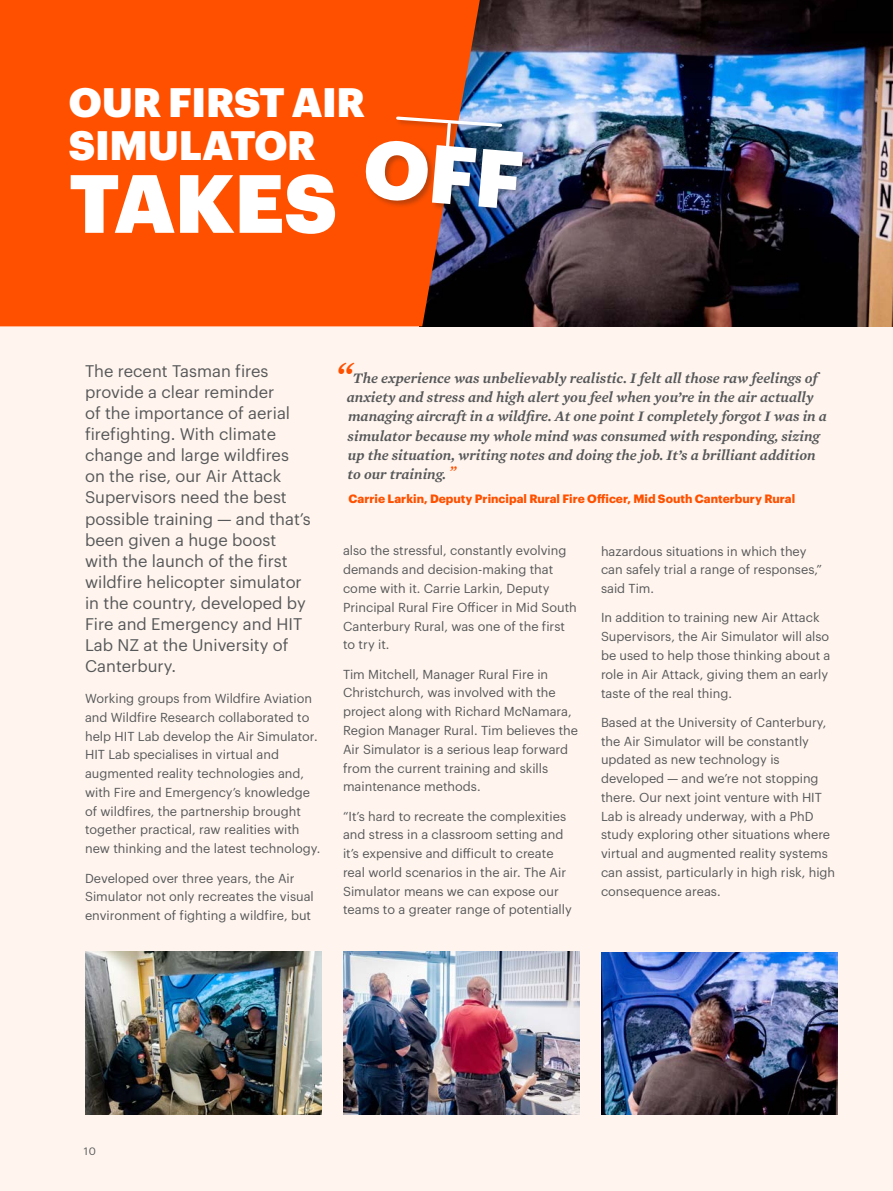
<style>
.page{position:relative;width:893px;height:1191px;background:#fff5ee}
.page>*{position:absolute;margin:0;border:0;box-sizing:border-box;transform-origin:0 0}
.Header_2{font:900 80.55px "Graphik";letter-spacing:-.005em;color:#fff}
.Header_2-2{font:900 40.35px/43px "Graphik";letter-spacing:-.005em;color:#fff}
.t1{font:italic 600 35.55px "Mercury Text G1";color:#ff5000}
.Story_intro{font:16.5px/21px "Graphik";color:#57585a}
.t2{font:italic 600 14.85px/19.4px "Mercury Text G1";color:#57585a}
.Copy{font:12.75px/18.8px "Graphik";color:#57585a}
.t3{font:700 11.85px "Graphik";color:#ff5000}
.t4{font:10.5px "Graphik";color:#57585a}
</style>
<div class="page">
<img style="left:480px;top:0;width:413px;height:326px">
<div style="left:0;top:0;width:480px;height:326px;background:#ff5000"></div>
<img style="left:85px;top:951px;width:237px;height:163px">
<img style="left:601px;top:952px;width:237px;height:162px">
<img style="left:343px;top:951px;width:237px;height:163px">
<div style="left:365px;top:115px;width:165px;height:101px;background:#231f20;opacity:.3"></div>
<img style="left:364px;top:115px;width:159px;height:95px">
<p class="Header_2-2" style="left:69px;top:77px;width:298px">OUR FIRST AIR<br>SIMULATOR</p>
<p class="Header_2" style="left:69px;top:141px;width:269px">TAKES</p>
<p class="Story_intro" style="left:85px;top:359px;width:227px">The recent Tasman fires provide a clear reminder<br>of the importance of aerial firefighting. With climate change and large wildfires on the rise, our Air Attack<br>Supervisors need the best possible training — and that’s been given a huge boost with the launch of the first wildfire helicopter simulator in the country, developed by<br>Fire and Emergency and HIT<br>Lab NZ at the University of<br>Canterbury.</p>
<p class="Copy" style="left:85px;top:688px;width:237px">Working groups from Wildfire Aviation and Wildfire Research collaborated to help HIT Lab develop the Air Simulator.<br>HIT Lab specialises in virtual and augmented reality technologies and, with Fire and Emergency’s knowledge of wildfires, the partnership brought together practical, raw realities with new thinking and the latest technology.</p>
<p class="Copy" style="left:85px;top:867px;width:230px">Developed over three years, the Air<br>Simulator not only recreates the visual environment of fighting a wildfire, but</p>
<p class="t1" style="left:336px;top:347px;width:18px">“</p>
<p class="t2" style="left:347px;top:367px;width:481px;text-indent:6px">The experience was unbelievably realistic. I felt all those raw feelings of anxiety and stress and high alert you feel when you’re in the air actually managing aircraft in a wildfire. At one point I completely forgot I was in a simulator because my whole mind was consumed with responding, sizing up the situation, writing notes and doing the job. It’s a brilliant addition to our training. <sup>”</sup></p>
<p class="t3" style="left:349px;top:489px;width:448px">Carrie Larkin, Deputy Principal Rural Fire Officer, Mid South Canterbury Rural</p>
<p class="Copy" style="left:343px;top:540px;width:235px">also the stressful, constantly evolving demands and decision-making that come with it. Carrie Larkin, Deputy Principal Rural Fire Officer in Mid South Canterbury Rural, was one of the first to try it.</p>
<p class="Copy" style="left:343px;top:663px;width:237px">Tim Mitchell, Manager Rural Fire in Christchurch, was involved with the project along with Richard McNamara, Region Manager Rural. Tim believes the Air Simulator is a serious leap forward from the current training and skills maintenance methods.</p>
<p class="Copy" style="left:343px;top:805px;width:230px">“It’s hard to recreate the complexities and stress in a classroom setting and it’s expensive and difficult to create real world scenarios in the air. The Air Simulator means we can expose our teams to a greater range of potentially</p>
<p class="Copy" style="left:601px;top:540px;width:223px">hazardous situations in which they can safely trial a range of responses,” said Tim.</p>
<p class="Copy" style="left:601px;top:607px;width:231px">In addition to training new Air Attack Supervisors, the Air Simulator will also be used to help those thinking about a role in Air Attack, giving them an early taste of the real thing.</p>
<p class="Copy" style="left:601px;top:712px;width:236px">Based at the University of Canterbury, the Air Simulator will be constantly updated as new technology is developed — and we’re not stopping there. Our next joint venture with HIT Lab is already underway, with a PhD study exploring other situations where virtual and augmented reality systems can assist, particularly in high risk, high consequence areas.</p>
<p class="t4" style="left:84px;top:1143px;width:13px">10</p>
</div>
